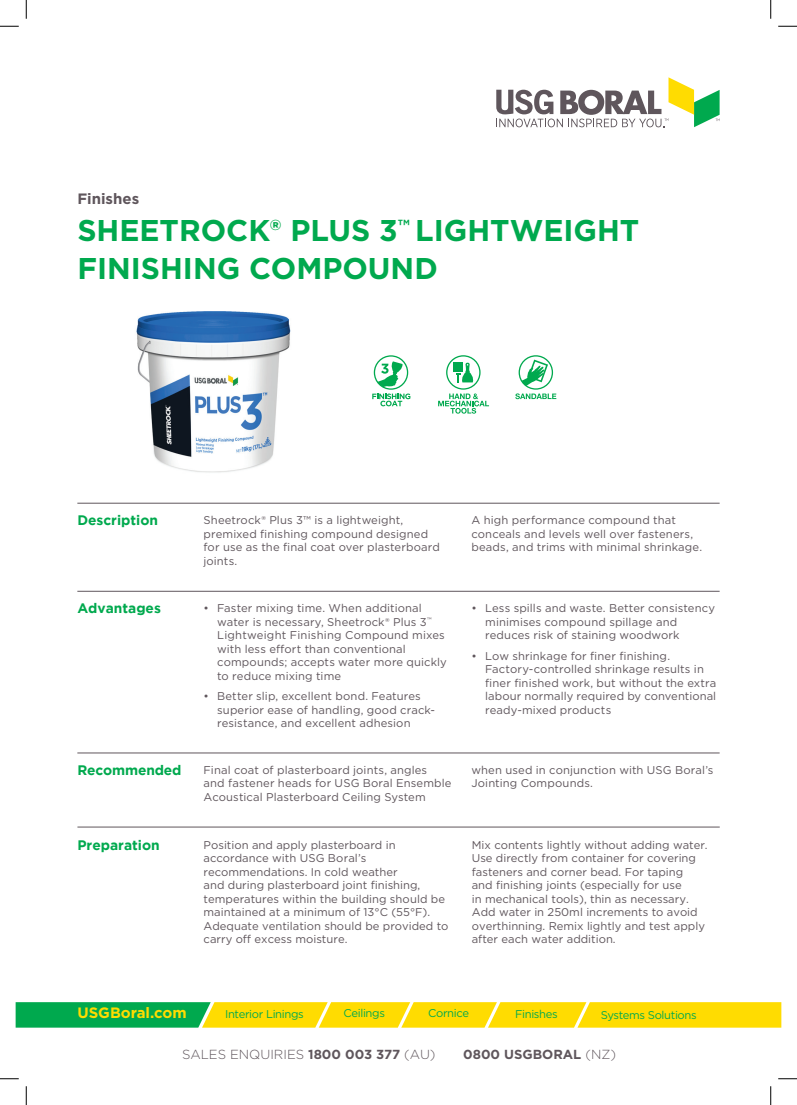
<style>
.page{position:relative;width:797px;height:1105px;background:#fff}
.page>*{position:absolute;margin:0;border:0;box-sizing:border-box;transform-origin:0 0}
.t1{font:700 30px/37.5px "Gotham";color:#00a94e}
.t2{font:700 15px "Gotham";color:#ffdc01}
.t3{font:700 15px "Gotham";color:#5f565c}
.t4{font:700 13.75px "Gotham";color:#00a94e}
.t5{font:300 13.12px "Gotham";color:#5f565c}
.t6{font:700 13.12px "Gotham";color:#5f565c}
.t7{font:11.25px/13.5px "Gotham";letter-spacing:.005em;color:#5f565c}
.t8{font:11.25px "Gotham";letter-spacing:-.03em;color:#00a94e}
.s1{font-weight:700}
.s2{font-weight:300}
</style>
<div class="page">
<img style="left:136px;top:311px;width:155px;height:162px">
<div style="left:518px;top:355px;width:35px;height:35px;border:1px solid #00a94e;border-radius:50%"></div>
<svg style="left:515px;top:360px;width:41px;height:39px"></svg>
<svg style="left:438px;top:393px;width:51px;height:21px"></svg>
<div style="left:446px;top:355px;width:34px;height:35px;border:1px solid #00a94e;border-radius:50%"></div>
<div style="left:453px;top:362px;width:10px;height:10px;background:#00a94e"></div>
<svg style="left:456px;top:363px;width:18px;height:19px"></svg>
<div style="left:374px;top:355px;width:34px;height:35px;border:1px solid #00a94e;border-radius:50%"></div>
<svg style="left:372px;top:361px;width:38px;height:45px"></svg>
<svg style="left:496px;top:77px;width:223px;height:50px"></svg>
<hr style="left:77px;top:591px;width:642px;height:1px;background:#5f565c">
<hr style="left:77px;top:753px;width:642px;height:1px;background:#5f565c">
<hr style="left:77px;top:503px;width:642px;height:1px;background:#5f565c">
<svg style="left:16px;top:1002px;width:765px;height:26px;background:#c1d11e"></svg>
<hr style="left:77px;top:827px;width:642px;height:1px;background:#5f565c">
<svg style="left:0;top:25px;width:19px;height:2px"></svg>
<svg style="left:778px;top:25px;width:19px;height:2px"></svg>
<svg style="left:0;top:1078px;width:19px;height:1px"></svg>
<svg style="left:778px;top:1078px;width:19px;height:1px"></svg>
<svg style="left:25px;top:0;width:2px;height:19px"></svg>
<svg style="left:25px;top:1086px;width:2px;height:19px"></svg>
<svg style="left:770px;top:0;width:1px;height:19px"></svg>
<svg style="left:770px;top:1086px;width:1px;height:19px"></svg>
<h2 class="t3" style="left:77px;top:189px;width:63px">Finishes</h2>
<h1 class="t1" style="left:77px;top:212px;width:563px">SHEETROCK® PLUS 3<sup>™</sup> LIGHTWEIGHT<br>FINISHING COMPOUND</h1>
<p class="t4" style="left:77px;top:513px;width:82px">Description</p>
<p class="t7" style="left:203px;top:513px;width:238px">Sheetrock® Plus 3™ is a lightweight, premixed finishing compound designed for use as the final coat over plasterboard joints.</p>
<p class="t7" style="left:471px;top:513px;width:232px">A high performance compound that conceals and levels well over fasteners, beads, and trims with minimal shrinkage.</p>
<p class="t4" style="left:77px;top:600px;width:85px">Advantages</p>
<p class="t7" style="left:217px;top:601px;width:231px;text-indent:-14px">• Faster mixing time. When additional water is necessary, Sheetrock® Plus 3<sup>™ </sup>Lightweight Finishing Compound mixes with less effort than conventional compounds; accepts water more quickly to reduce mixing time</p>
<p class="t7" style="left:217px;top:689px;width:219px;text-indent:-14px">• Better slip, excellent bond. Features superior ease of handling, good crack&shy;resistance, and excellent adhesion</p>
<p class="t4" style="left:77px;top:762px;width:106px">Recommended</p>
<p class="t7" style="left:485px;top:601px;width:231px;text-indent:-14px">• Less spills and waste. Better consistency minimises compound spillage and reduces risk of staining woodwork</p>
<p class="t7" style="left:485px;top:649px;width:232px;text-indent:-14px">• Low shrinkage for finer finishing.<br>Factory-controlled shrinkage results in finer finished work, but without the extra labour normally required by conventional ready-mixed products</p>
<p class="t7" style="left:203px;top:763px;width:249px">Final coat of plasterboard joints, angles<br>and fastener heads for USG Boral Ensemble<br>Acoustical Plasterboard Ceiling System</p>
<p class="t7" style="left:471px;top:763px;width:243px">when used in conjunction with USG Boral’s<br>Jointing Compounds.</p>
<p class="t4" style="left:77px;top:837px;width:84px">Preparation</p>
<p class="t7" style="left:204px;top:838px;width:246px">Position and apply plasterboard in accordance with USG Boral’s recommendations. In cold weather<br>and during plasterboard joint finishing, temperatures within the building should be maintained at a minimum of 13°C (55°F).<br>Adequate ventilation should be provided to carry off excess moisture.</p>
<p class="t7" style="left:472px;top:838px;width:237px">Mix contents lightly without adding water.<br>Use directly from container for covering fasteners and corner bead. For taping<br>and finishing joints (especially for use<br>in mechanical tools), thin as necessary.<br>Add water in 250ml increments to avoid overthinning. Remix lightly and test apply after each water addition.</p>
<h2 class="t2" style="left:77px;top:1003px;width:111px">USGBoral.com</h2>
<p class="t8" style="left:225px;top:1007px;width:80px">Interior Linings</p>
<p class="t8" style="left:343px;top:1006px;width:43px">Ceilings</p>
<p class="t8" style="left:428px;top:1006px;width:42px">Cornice</p>
<p class="t8" style="left:515px;top:1007px;width:44px">Finishes</p>
<p class="t8" style="left:601px;top:1007px;width:97px">Systems Solutions</p>
<p class="t5" style="left:182px;top:1046px;width:255px">SALES ENQUIRIES <span class="s1">1800 003 377</span> (AU)</p>
<p class="t6" style="left:463px;top:1046px;width:154px">0800 USGBORAL <span class="s2">(NZ)</span></p>
</div>
